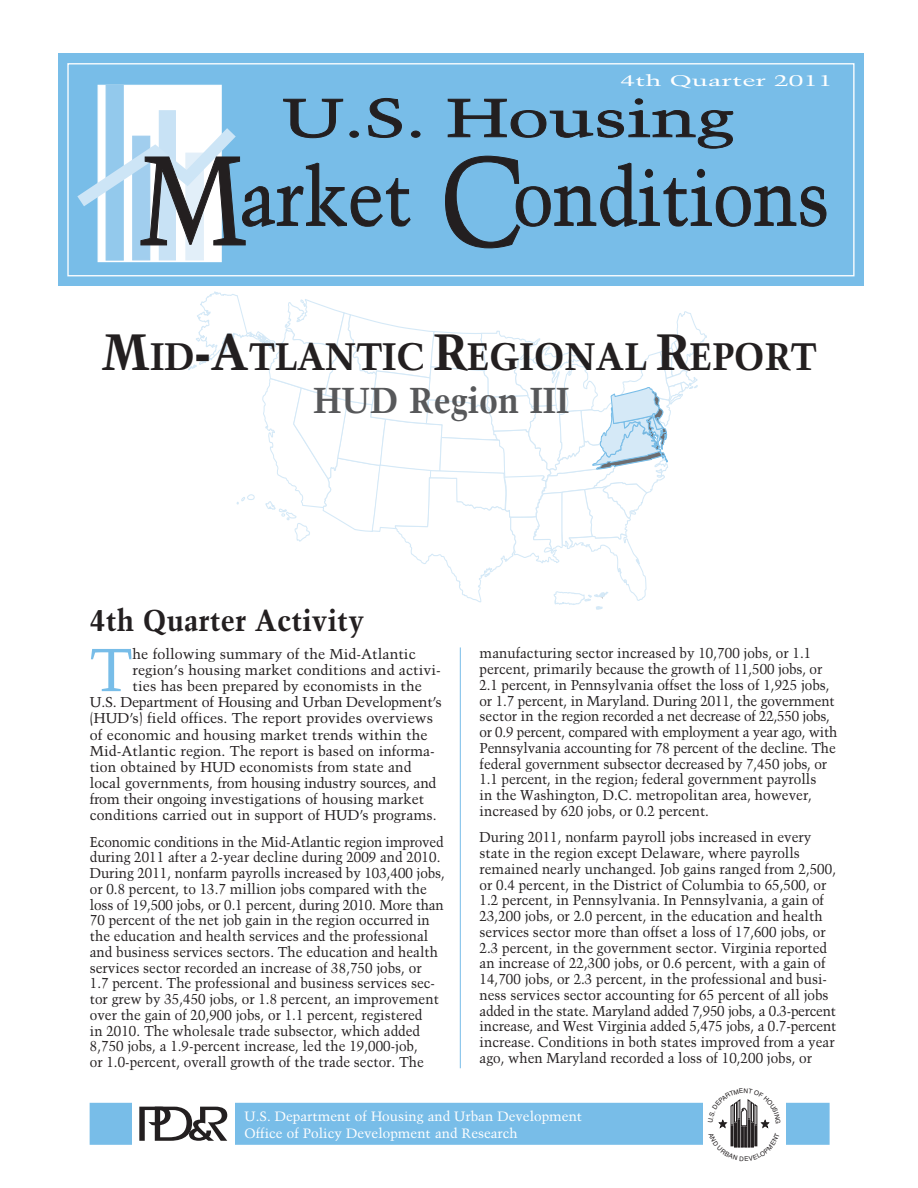
<style>
.page{position:relative;width:918px;height:1188px;background:#fff}
.page>*{position:absolute;margin:0;border:0;box-sizing:border-box;transform-origin:0 0}
.t1{font:60.45px "Trump Mediaeval";color:#78bde8}
.t2{font:700 38.25px "Trump Mediaeval";letter-spacing:-.015em;color:#231f20}
.t3{font:700 36px "Trump Mediaeval";color:#57585a;scale:.95 1}
.t4{font:700 30px "Trump Mediaeval";color:#231f20;scale:.95 1}
.t5{font:15.3px "Trump Mediaeval";color:#fff;scale:1.73 1}
.t6{font:14.25px/15.8px "Trump Mediaeval";color:#231f20;scale:.95 1}
.t7{font:14.25px "Trump Mediaeval";color:#231f20}
.t8{font:14.25px "Trump Mediaeval";letter-spacing:-.02em;color:#231f20}
.t9{font:13.5px/16.2px "Trump Mediaeval";color:#fff}
.s1{font-size:51px}
</style>
<div class="page">
<svg style="left:188px;top:291px;width:519px;height:319px"></svg>
<hr style="left:460px;top:647px;width:1px;height:421px;background:#78bde8">
<div style="left:90px;top:1103px;width:740px;height:42px;background:#78bde8;border:2px solid #78bde8"></div>
<div style="left:132px;top:1087px;width:103px;height:75px;background:#fff"></div>
<div style="left:703px;top:1089px;width:82px;height:73px;background:#fff"></div>
<svg style="left:139px;top:1107px;width:88px;height:34px"></svg>
<div style="left:58px;top:54px;width:806px;height:232px;background:#78bde8"></div>
<div style="left:98px;top:85px;width:124px;height:177px;background:#fff;border:1px solid #fff"></div>
<div style="left:67px;top:63px;width:788px;height:213px;border:1px solid #fff"></div>
<div style="left:106px;top:85px;width:18px;height:176px;background:#93c9ec;border:1px solid #93c9ec"></div>
<div style="left:132px;top:136px;width:18px;height:124px;background:#a1ceee;border:1px solid #a1ceee"></div>
<div style="left:159px;top:110px;width:17px;height:150px;background:#c8e2f5"></div>
<div style="left:185px;top:153px;width:19px;height:107px;background:#e2eff9"></div>
<div style="left:411px;top:131px;width:9px;height:6px;background:#231f20;border-radius:50%"></div>
<div style="left:411px;top:131px;width:9px;height:7px;border:1px solid #231f20;border-radius:50%"></div>
<svg style="left:447px;top:98px;width:287px;height:51px"></svg>
<svg style="left:445px;top:155px;width:382px;height:94px"></svg>
<svg style="left:67px;top:98px;width:344px;height:148px"></svg>
<svg style="left:718px;top:1099px;width:52px;height:49px"></svg>
<p class="t5" style="left:621px;top:72px;width:124px">4th Quarter 2011</p>
<p class="t2" style="left:101px;top:333px;width:717px"><span class="s1">M</span>ID<span class="s1">-A</span>TLANTIC <span class="s1">R</span>EGIONAL <span class="s1">R</span>EPORT</p>
<p class="t3" style="left:313px;top:378px;width:271px">HUD Region III</p>
<p class="t4" style="left:90px;top:601px;width:290px">4th Quarter Activity</p>
<p class="t1" style="left:90px;top:633px;width:44px">T</p>
<p class="t7" style="left:133px;top:645px;width:285px">he following summary of the Mid-Atlantic</p>
<p class="t7" style="left:133px;top:661px;width:308px">region’s housing market conditions and activi-</p>
<p class="t7" style="left:133px;top:678px;width:291px">ties has been prepared by economists in the</p>
<p class="t8" style="left:90px;top:694px;width:354px">U.S. Department of Housing and Urban Development’s</p>
<p class="t7" style="left:90px;top:710px;width:345px">(HUD’s) field offices. The report provides overviews</p>
<p class="t7" style="left:90px;top:726px;width:339px">of economic and housing market trends within the</p>
<p class="t7" style="left:90px;top:742px;width:345px">Mid-Atlantic region. The report is based on informa-</p>
<p class="t7" style="left:90px;top:758px;width:323px">tion obtained by HUD economists from state and</p>
<p class="t8" style="left:90px;top:774px;width:348px">local governments, from housing industry sources, and</p>
<p class="t7" style="left:90px;top:790px;width:336px">from their ongoing investigations of housing market</p>
<p class="t7" style="left:90px;top:807px;width:348px">conditions carried out in support of HUD’s programs.</p>
<p class="t6" style="left:90px;top:834px;width:375px">Economic conditions in the Mid-Atlantic region improved during 2011 after a 2-year decline during 2009 and 2010.<br>During 2011, nonfarm payrolls increased by 103,400 jobs, or 0.8 percent, to 13.7 million jobs compared with the loss of 19,500 jobs, or 0.1 percent, during 2010. More than 70 percent of the net job gain in the region occurred in the education and health services and the professional and business services sectors. The education and health services sector recorded an increase of 38,750 jobs, or<br>1.7 percent. The professional and business services sec&shy;tor grew by 35,450 jobs, or 1.8 percent, an improvement over the gain of 20,900 jobs, or 1.1 percent, registered<br>in 2010. The wholesale trade subsector, which added 8,750 jobs, a 1.9-percent increase, led the 19,000-job,<br>or 1.0-percent, overall growth of the trade sector. The</p>
<p class="t6" style="left:480px;top:645px;width:378px">manufacturing sector increased by 10,700 jobs, or 1.1 percent, primarily because the growth of 11,500 jobs, or 2.1 percent, in Pennsylvania offset the loss of 1,925 jobs, or 1.7 percent, in Maryland. During 2011, the government sector in the region recorded a net decrease of 22,550 jobs, or 0.9 percent, compared with employment a year ago, with Pennsylvania accounting for 78 percent of the decline. The federal government subsector decreased by 7,450 jobs, or 1.1 percent, in the region; federal government payrolls<br>in the Washington, D.C. metropolitan area, however, increased by 620 jobs, or 0.2 percent.</p>
<p class="t6" style="left:480px;top:829px;width:377px">During 2011, nonfarm payroll jobs increased in every state in the region except Delaware, where payrolls remained nearly unchanged. Job gains ranged from 2,500, or 0.4 percent, in the District of Columbia to 65,500, or 1.2 percent, in Pennsylvania. In Pennsylvania, a gain of 23,200 jobs, or 2.0 percent, in the education and health services sector more than offset a loss of 17,600 jobs, or 2.3 percent, in the government sector. Virginia reported an increase of 22,300 jobs, or 0.6 percent, with a gain of 14,700 jobs, or 2.3 percent, in the professional and busi&shy;ness services sector accounting for 65 percent of all jobs added in the state. Maryland added 7,950 jobs, a 0.3-percent increase, and West Virginia added 5,475 jobs, a 0.7-percent increase. Conditions in both states improved from a year ago, when Maryland recorded a loss of 10,200 jobs, or</p>
<p class="t9" style="left:244px;top:1108px;width:339px">U.S. Department of Housing and Urban Development<br>Office of Policy Development and Research</p>
</div>
